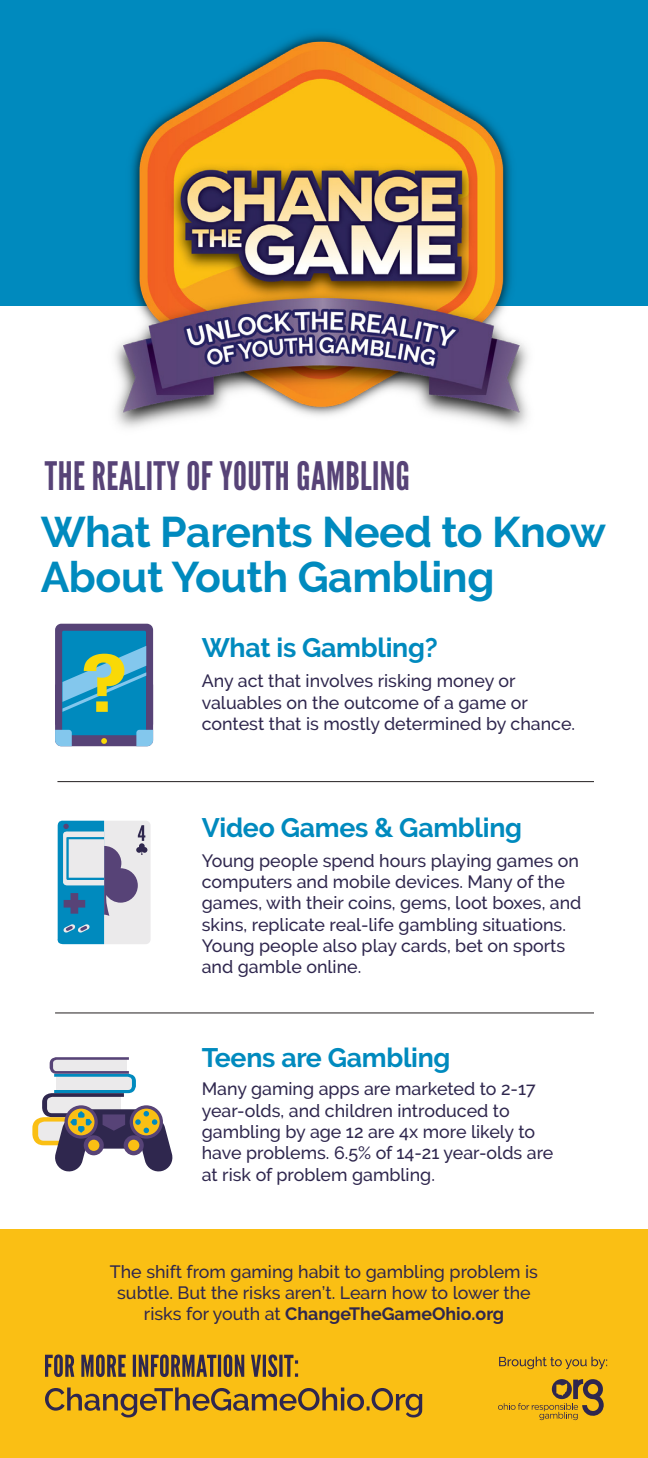
<style>
.page{position:relative;width:648px;height:1458px;background:#fff}
.page>*{position:absolute;margin:0;border:0;box-sizing:border-box;transform-origin:0 0}
.t1{font:700 42.75px/44.6px "Raleway";letter-spacing:-.01em;color:#008abe}
.t2{font:39.15px "League Gothic";letter-spacing:.01em;color:#574377}
.t3{font:700 26.78px "Raleway";letter-spacing:-.01em;color:#008abe}
.t4{font:500 17.78px/21.4px "Raleway";color:#2f274e}
.s1{font-weight:700}
</style>
<div class="page">
<div style="left:0;top:0;width:648px;height:306px;background:#008abe"></div>
<img style="left:115px;top:33px;width:413px;height:395px">
<div style="left:0;top:1229px;width:648px;height:229px;background:#fabf14"></div>
<svg style="left:498px;top:1379px;width:106px;height:41px"></svg>
<svg style="left:499px;top:1357px;width:108px;height:12px"></svg>
<svg style="left:32px;top:1057px;width:141px;height:115px"></svg>
<svg style="left:55px;top:624px;width:98px;height:122px;background:#3f8ba7"></svg>
<svg style="left:57px;top:820px;width:94px;height:124px;background:#90b4cc"></svg>
<hr style="left:57px;top:781px;width:537px;height:1px;background:#231f20">
<hr style="left:55px;top:1013px;width:539px;height:1px;background:#231f20">
<svg style="left:45px;top:1354px;width:253px;height:23px"></svg>
<svg style="left:45px;top:1388px;width:377px;height:29px"></svg>
<p class="t2" style="left:45px;top:453px;width:366px">THE REALITY OF YOUTH GAMBLING</p>
<p class="t1" style="left:41px;top:510px;width:567px">What Parents Need to Know<br>About Youth Gambling</p>
<p class="t3" style="left:202px;top:632px;width:238px">What is Gambling?</p>
<p class="t4" style="left:202px;top:670px;width:375px">Any act that involves risking money or valuables on the outcome of a game or contest that is mostly determined by chance.</p>
<p class="t3" style="left:202px;top:812px;width:322px">Video Games &amp; Gambling</p>
<p class="t4" style="left:202px;top:850px;width:381px">Young people spend hours playing games on computers and mobile devices. Many of the games, with their coins, gems, loot boxes, and skins, replicate real-life gambling situations.<br>Young people also play cards, bet on sports and gamble online.</p>
<p class="t3" style="left:202px;top:1042px;width:250px">Teens are Gambling</p>
<p class="t4" style="left:202px;top:1078px;width:353px">Many gaming apps are marketed to 2-17 year-olds, and children introduced to gambling by age 12 are 4x more likely to have problems. 6.5% of 14-21 year-olds are at risk of problem gambling.</p>
<p class="t4" style="left:110px;top:1261px;width:430px;text-align:center">The shift from gaming habit to gambling problem is subtle. But the risks aren’t. Learn how to lower the risks for youth at <span class="s1">ChangeTheGameOhio.org</span></p>
</div>
